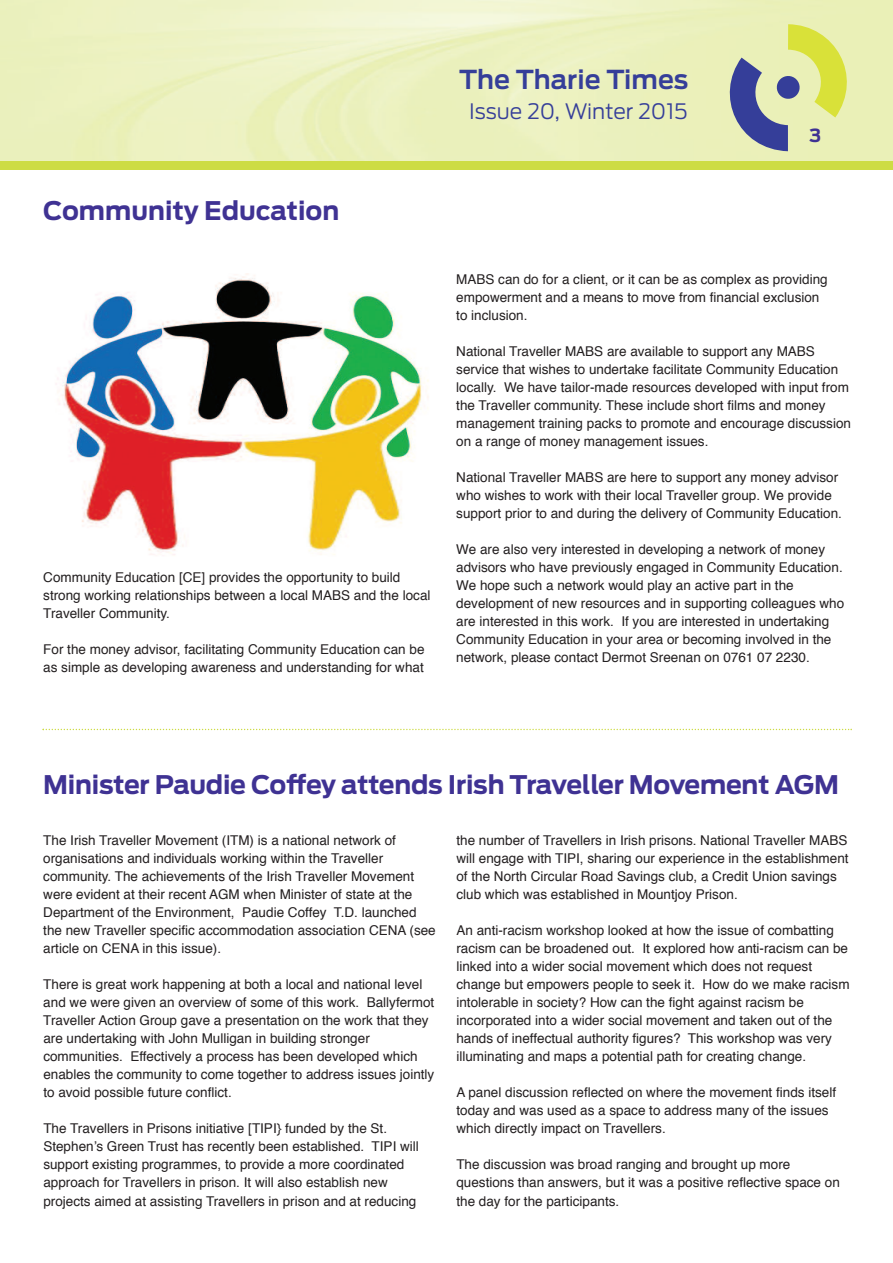
<style>
.page{position:relative;width:893px;height:1263px;background:#fff}
.page>*{position:absolute;margin:0;border:0;box-sizing:border-box;transform-origin:0 0}
.t1{font:600 25.95px "Ford Antenna";color:#353e99}
.t2{font:700 25.5px "Ford Antenna";letter-spacing:-.01em;color:#3f3293}
.t3{font:300 21.15px "Ford Antenna";color:#353e99}
.t4{font:700 18px "Ford Antenna";color:#3f3293}
.t5{font:13.5px/18px "Helvetica";color:#231f20}
</style>
<div class="page">
<img style="left:0;top:0;width:893px;height:162px">
<svg style="left:714px;top:24px;width:133px;height:127px;background:#c7ce9e"></svg>
<div style="left:0;top:162px;width:893px;height:8px;background:#cddc44"></div>
<img style="left:56px;top:273px;width:373px;height:282px">
<svg style="left:43px;top:729px;width:809px;height:1px"></svg>
<h2 class="t2" style="left:43px;top:201px;width:298px">Community Education</h2>
<p class="t5" style="left:43px;top:569px;width:389px">Community Education [CE] provides the opportunity to build strong working relationships between a local MABS and the local<br>Traveller Community.</p>
<p class="t5" style="left:43px;top:641px;width:383px">For the money advisor, facilitating Community Education can be as simple as developing awareness and understanding for what</p>
<h1 class="t1" style="left:459px;top:69px;width:231px">The Tharie Times</h1>
<h3 class="t3" style="left:469px;top:104px;width:220px">Issue 20, Winter 2015</h3>
<h3 class="t4" style="left:809px;top:129px;width:13px">3</h3>
<p class="t5" style="left:456px;top:271px;width:373px">MABS can do for a client, or it can be as complex as providing empowerment and a means to move from financial exclusion to inclusion.</p>
<p class="t5" style="left:456px;top:343px;width:396px">National Traveller MABS are available to support any MABS service that wishes to undertake facilitate Community Education locally. We have tailor-made resources developed with input from the Traveller community. These include short films and money management training packs to promote and encourage discussion on a range of money management issues.</p>
<p class="t5" style="left:456px;top:469px;width:387px">National Traveller MABS are here to support any money advisor who wishes to work with their local Traveller group. We provide support prior to and during the delivery of Community Education.</p>
<p class="t5" style="left:456px;top:541px;width:389px">We are also very interested in developing a network of money advisors who have previously engaged in Community Education.<br>We hope such a network would play an active part in the development of new resources and in supporting colleagues who are interested in this work. If you are interested in undertaking Community Education in your area or becoming involved in the network, please contact Dermot Sreenan on 0761 07 2230.</p>
<h2 class="t2" style="left:43px;top:775px;width:797px">Minister Paudie Coffey attends Irish Traveller Movement AGM</h2>
<p class="t5" style="left:43px;top:833px;width:394px">The Irish Traveller Movement (ITM) is a national network of organisations and individuals working within the Traveller community. The achievements of the Irish Traveller Movement were evident at their recent AGM when Minister of state at the Department of the Environment, Paudie Coffey T.D. launched the new Traveller specific accommodation association CENA (see article on CENA in this issue).</p>
<p class="t5" style="left:43px;top:977px;width:393px">There is great work happening at both a local and national level and we were given an overview of some of this work. Ballyfermot Traveller Action Group gave a presentation on the work that they are undertaking with John Mulligan in building stronger communities. Effectively a process has been developed which enables the community to come together to address issues jointly to avoid possible future conflict.</p>
<p class="t5" style="left:43px;top:1121px;width:377px">The Travellers in Prisons initiative [TIPI} funded by the St.<br>Stephen’s Green Trust has recently been established. TIPI will support existing programmes, to provide a more coordinated approach for Travellers in prison. It will also establish new projects aimed at assisting Travellers in prison and at reducing</p>
<p class="t5" style="left:456px;top:833px;width:394px">the number of Travellers in Irish prisons. National Traveller MABS will engage with TIPI, sharing our experience in the establishment of the North Circular Road Savings club, a Credit Union savings club which was established in Mountjoy Prison.</p>
<p class="t5" style="left:456px;top:923px;width:395px">An anti-racism workshop looked at how the issue of combatting racism can be broadened out. It explored how anti-racism can be linked into a wider social movement which does not request change but empowers people to seek it. How do we make racism intolerable in society? How can the fight against racism be incorporated into a wider social movement and taken out of the hands of ineffectual authority figures? This workshop was very illuminating and maps a potential path for creating change.</p>
<p class="t5" style="left:456px;top:1085px;width:381px">A panel discussion reflected on where the movement finds itself today and was used as a space to address many of the issues which directly impact on Travellers.</p>
<p class="t5" style="left:456px;top:1157px;width:385px">The discussion was broad ranging and brought up more questions than answers, but it was a positive reflective space on the day for the participants.</p>
</div>
